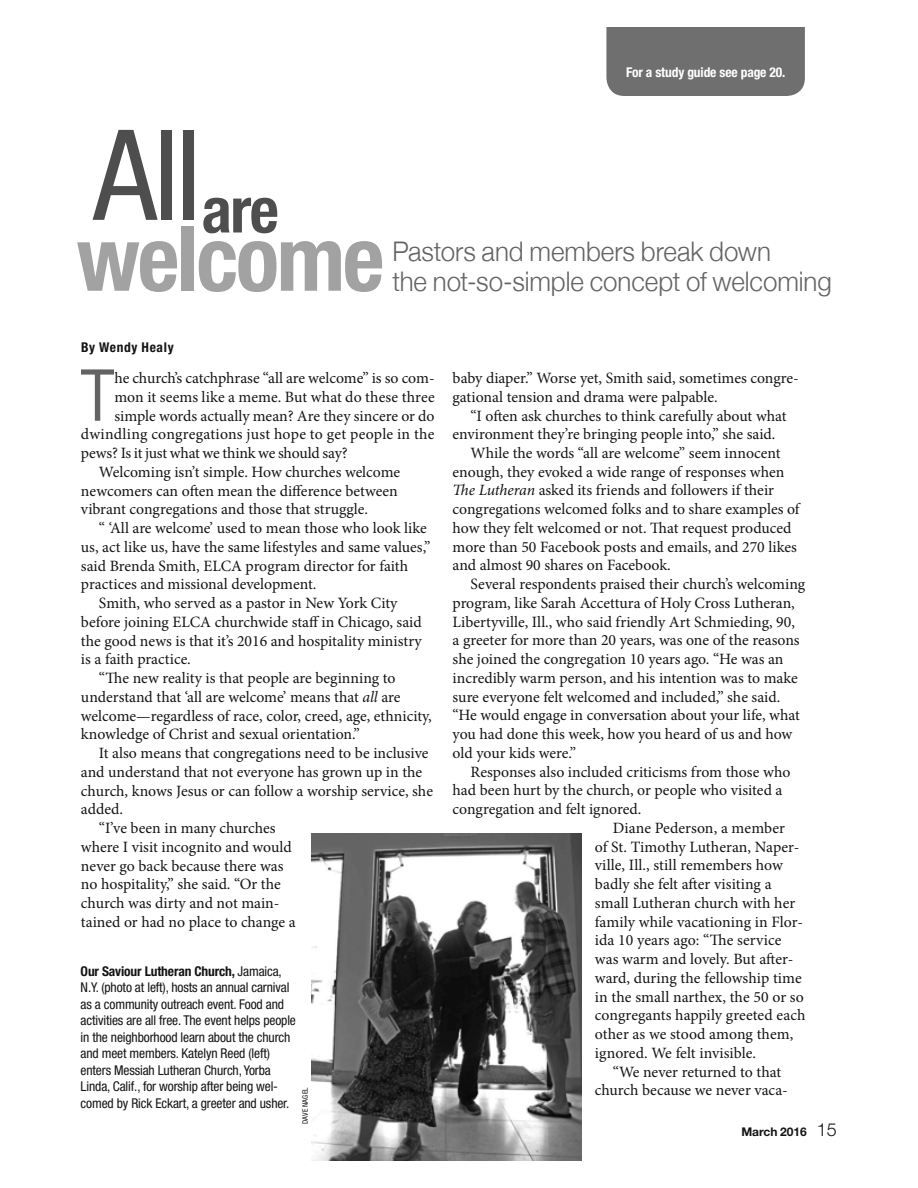
<style>
.page{position:relative;width:918px;height:1188px;background:#fff}
.page>*{position:absolute;margin:0;border:0;box-sizing:border-box;transform-origin:0 0}
.t1{font:condensed 126px "Helvetica Neue LT Std";color:#4e4e4e}
.t2{font:700 condensed 90px "Helvetica Neue LT Std";letter-spacing:-.025em;color:#a2a2a2}
.t3{font:70.35px "Helvetica CY Plain";color:#636363}
.t4{font:300 27px/30px "Helvetica Neue";color:#636363;scale:.96 1}
.t5{font:15.75px/18.8px "Minion Pro";color:#141414}
.t6{font:condensed 13.5px/16.5px "Helvetica Neue LT Std";letter-spacing:-.01em;color:#141414}
.t7{font:700 condensed 13.5px "Helvetica Neue LT Std";letter-spacing:-.01em;color:#fff}
.t8{font:700 condensed 13.5px "Helvetica Neue LT Std";letter-spacing:.05em;color:#141414}
.t9{font:700 12px "Helvetica Neue LT Std";color:#141414}
.t10{font:condensed 7.5px "Helvetica Neue LT Std";letter-spacing:.04em;color:#141414}
.s1{font-style:italic}
.s2{font-weight:700}
.s3{font-weight:300;font-size:18px}
</style>
<div class="page">
<div style="left:606px;top:27px;width:199px;height:69px;background:#6f6f6f"></div>
<img style="left:311px;top:833px;width:270px;height:328px">
<p class="t7" style="left:626px;top:64px;width:161px">For a study guide see page 20.</p>
<h1 class="t1" style="left:94px;top:102px;width:187px">All<sub>are</sub></h1>
<h2 class="t2" style="left:77px;top:204px;width:309px">welcome</h2>
<h3 class="t4" style="left:392px;top:235px;width:459px">Pastors and members break down<br>the not-so-simple concept of welcoming</h3>
<p class="t8" style="left:81px;top:339px;width:94px">By Wendy Healy</p>
<h3 class="t3" style="left:80px;top:356px;width:37px">T</h3>
<p class="t5" style="left:114px;top:369px;width:322px">he church’s catchphrase “all are welcome” is so com-</p>
<p class="t5" style="left:114px;top:388px;width:322px">mon it seems like a meme. But what do these three</p>
<p class="t5" style="left:114px;top:406px;width:322px">simple words actually mean? Are they sincere or do</p>
<p class="t5" style="left:81px;top:425px;width:355px">dwindling congregations just hope to get people in the</p>
<p class="t5" style="left:81px;top:444px;width:268px">pews? Is it just what we think we should say?</p>
<p class="t5" style="left:99px;top:463px;width:303px">Welcoming isn’t simple. How churches welcome</p>
<p class="t5" style="left:81px;top:481px;width:318px">newcomers can often mean the difference between</p>
<p class="t5" style="left:81px;top:500px;width:289px">vibrant congregations and those that struggle.</p>
<p class="t5" style="left:99px;top:519px;width:329px">“ ‘All are welcome’ used to mean those who look like</p>
<p class="t5" style="left:81px;top:538px;width:351px">us, act like us, have the same lifestyles and same values,”</p>
<p class="t5" style="left:81px;top:556px;width:329px">said Brenda Smith, ELCA program director for faith</p>
<p class="t5" style="left:81px;top:575px;width:237px">practices and missional development.</p>
<p class="t5" style="left:99px;top:594px;width:300px">Smith, who served as a pastor in New York City</p>
<p class="t5" style="left:81px;top:613px;width:342px">before joining ELCA churchwide staff in Chicago, said</p>
<p class="t5" style="left:81px;top:631px;width:342px">the good news is that it’s 2016 and hospitality ministry</p>
<p class="t5" style="left:81px;top:650px;width:111px">is a faith practice.</p>
<p class="t5" style="left:99px;top:669px;width:298px">“The new reality is that people are beginning to</p>
<p class="t5" style="left:81px;top:688px;width:321px">understand that ‘all are welcome’ means that <span class="s1">all</span> are</p>
<p class="t5" style="left:81px;top:706px;width:352px">welcome—regardless of race, color, creed, age, ethnicity,</p>
<p class="t5" style="left:81px;top:725px;width:280px">knowledge of Christ and sexual orientation.”</p>
<p class="t5" style="left:99px;top:744px;width:331px">It also means that congregations need to be inclusive</p>
<p class="t5" style="left:81px;top:763px;width:343px">and understand that not everyone has grown up in the</p>
<p class="t5" style="left:81px;top:781px;width:354px">church, knows Jesus or can follow a worship service, she</p>
<p class="t5" style="left:81px;top:800px;width:44px">added.</p>
<p class="t5" style="left:99px;top:819px;width:178px">“I’ve been in many churches</p>
<p class="t5" style="left:81px;top:837px;width:212px">where I visit incognito and would</p>
<p class="t5" style="left:81px;top:856px;width:204px">never go back because there was</p>
<p class="t5" style="left:81px;top:875px;width:201px">no hospitality,” she said. “Or the</p>
<p class="t5" style="left:81px;top:894px;width:200px">church was dirty and not main-</p>
<p class="t5" style="left:81px;top:912px;width:216px">tained or had no place to change a</p>
<p class="t6" style="left:81px;top:963px;width:217px"><span class="s2">Our Saviour Lutheran Church,</span> Jamaica, N.Y. (photo at left), hosts an annual carnival as a community outreach event. Food and activities are all free. The event helps people in the neighborhood learn about the church and meet members. Katelyn Reed (left) enters Messiah Lutheran Church, Yorba Linda, Calif., for worship after being wel&shy;comed by Rick Eckart, a greeter and usher.</p>
<p class="t10" style="left:301px;top:1124px;width:39px;rotate:-90deg">DAVE NAGEL</p>
<p class="t5" style="left:453px;top:369px;width:348px">baby diaper.” Worse yet, Smith said, sometimes congre&shy;gational tension and drama were palpable.</p>
<p class="t5" style="left:471px;top:406px;width:318px">“I often ask churches to think carefully about what</p>
<p class="t5" style="left:453px;top:425px;width:324px">environment they’re bringing people into,” she said.</p>
<p class="t5" style="left:471px;top:444px;width:312px">While the words “all are welcome” seem innocent</p>
<p class="t5" style="left:453px;top:462px;width:333px">enough, they evoked a wide range of responses when</p>
<p class="t5" style="left:453px;top:481px;width:323px"><span class="s1">The Lutheran</span> asked its friends and followers if their</p>
<p class="t5" style="left:453px;top:500px;width:348px">congregations welcomed folks and to share examples of</p>
<p class="t5" style="left:453px;top:519px;width:340px">how they felt welcomed or not. That request produced</p>
<p class="t5" style="left:453px;top:537px;width:346px">more than 50 Facebook posts and emails, and 270 likes</p>
<p class="t5" style="left:453px;top:556px;width:220px">and almost 90 shares on Facebook.</p>
<p class="t5" style="left:471px;top:575px;width:336px">Several respondents praised their church’s welcoming</p>
<p class="t5" style="left:453px;top:594px;width:344px">program, like Sarah Accettura of Holy Cross Lutheran,</p>
<p class="t5" style="left:453px;top:612px;width:344px">Libertyville, Ill., who said friendly Art Schmieding, 90,</p>
<p class="t5" style="left:453px;top:631px;width:349px">a greeter for more than 20 years, was one of the reasons</p>
<p class="t5" style="left:453px;top:650px;width:332px">she joined the congregation 10 years ago. “He was an</p>
<p class="t5" style="left:453px;top:669px;width:347px">incredibly warm person, and his intention was to make</p>
<p class="t5" style="left:453px;top:687px;width:329px">sure everyone felt welcomed and included,” she said.</p>
<p class="t5" style="left:453px;top:706px;width:349px">“He would engage in conversation about your life, what</p>
<p class="t5" style="left:453px;top:725px;width:341px">you had done this week, how you heard of us and how</p>
<p class="t5" style="left:453px;top:744px;width:125px">old your kids were.”</p>
<p class="t5" style="left:471px;top:762px;width:321px">Responses also included criticisms from those who</p>
<p class="t5" style="left:453px;top:781px;width:331px">had been hurt by the church, or people who visited a</p>
<p class="t5" style="left:453px;top:800px;width:190px">congregation and felt ignored.</p>
<p class="t5" style="left:613px;top:819px;width:174px">Diane Pederson, a member</p>
<p class="t5" style="left:595px;top:837px;width:206px">of St. Timothy Lutheran, Naper-</p>
<p class="t5" style="left:595px;top:856px;width:189px">ville, Ill., still remembers how</p>
<p class="t5" style="left:595px;top:875px;width:178px">badly she felt after visiting a</p>
<p class="t5" style="left:595px;top:893px;width:202px">small Lutheran church with her</p>
<p class="t5" style="left:595px;top:912px;width:210px">family while vacationing in Flor-</p>
<p class="t5" style="left:595px;top:931px;width:188px">ida 10 years ago: “The service</p>
<p class="t5" style="left:595px;top:950px;width:200px">was warm and lovely. But after-</p>
<p class="t5" style="left:595px;top:968px;width:209px">ward, during the fellowship time</p>
<p class="t5" style="left:595px;top:987px;width:211px">in the small narthex, the 50 or so</p>
<p class="t5" style="left:595px;top:1006px;width:212px">congregants happily greeted each</p>
<p class="t5" style="left:595px;top:1025px;width:200px">other as we stood among them,</p>
<p class="t5" style="left:595px;top:1043px;width:163px">ignored. We felt invisible.</p>
<p class="t5" style="left:613px;top:1062px;width:170px">“We never returned to that</p>
<p class="t5" style="left:595px;top:1081px;width:194px">church because we never vaca-</p>
<p class="t9" style="left:741px;top:1124px;width:97px">March 2016 <span class="s3">15</span></p>
</div>
